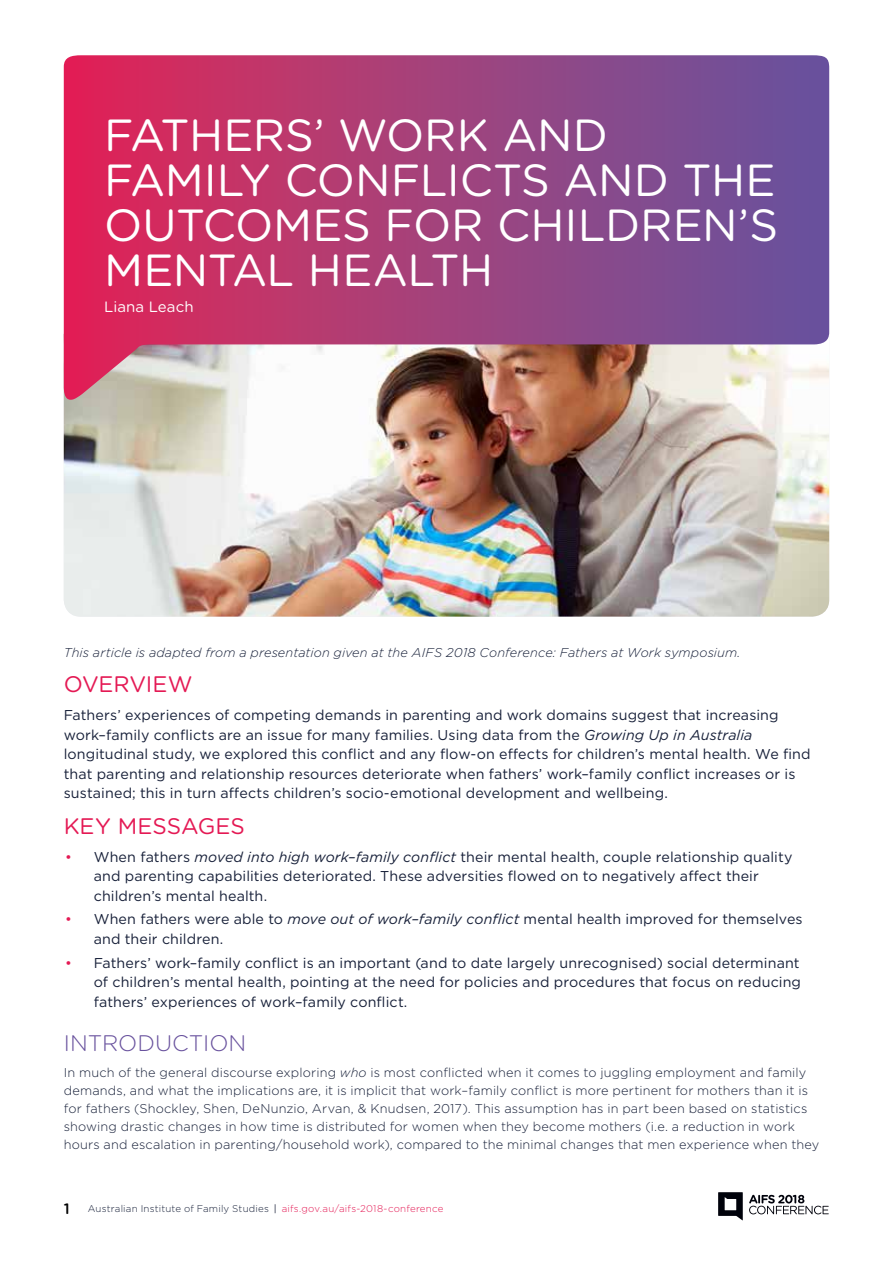
<style>
.page{position:relative;width:893px;height:1263px;background:#fff}
.page>*{position:absolute;margin:0;border:0;box-sizing:border-box;transform-origin:0 0}
.t1{font:45px/45px "Gotham Rounded";letter-spacing:-.01em;color:#fff}
.t2{font:22.5px "Gotham Rounded";letter-spacing:-.005em;color:#e41954}
.t3{font:300 22.5px "Gotham Rounded";color:#68519d}
.t4{font:15px "Gotham Rounded";letter-spacing:.005em;color:#fff}
.t5{font:14.25px/19.5px "Gotham";letter-spacing:.01em;color:#172039}
.t6{font:300 12.75px/18px "Gotham";letter-spacing:.015em;color:#172039}
.t7{font:italic 300 12.75px "Gotham";letter-spacing:.01em;color:#172039}
.t8{font:300 9.75px "Gotham";letter-spacing:.02em;color:#172039}
.s1{font-style:italic}
.s2{color:#e41954}
.s3{font-family:"Gotham Rounded";font-weight:500;font-size:15px;color:#000}
.s4{font-family:"Gotham Rounded";font-weight:400}
</style>
<div class="page">
<svg style="left:718px;top:1192px;width:25px;height:28px"></svg>
<svg style="left:749px;top:1195px;width:80px;height:19px"></svg>
<img style="left:64px;top:400px;width:765px;height:217px">
<svg style="left:64px;top:55px;width:765px;height:345px;background:#a95082"></svg>
<h1 class="t1" style="left:104px;top:110px;width:676px">FATHERS’ WORK AND<br>FAMILY CONFLICTS AND THE<br>OUTCOMES FOR CHILDREN’S<br>MENTAL HEALTH</h1>
<p class="t4" style="left:104px;top:297px;width:91px">Liana Leach</p>
<p class="t7" style="left:64px;top:644px;width:678px">This article is adapted from a presentation given at the AIFS 2018 Conference: Fathers at Work symposium.</p>
<h2 class="t2" style="left:64px;top:669px;width:130px">OVERVIEW</h2>
<p class="t5" style="left:64px;top:705px;width:748px">Fathers’ experiences of competing demands in parenting and work domains suggest that increasing work–family conflicts are an issue for many families. Using data from the <span class="s1">Growing Up in Australia </span>longitudinal study, we explored this conflict and any flow‑on effects for children’s mental health. We find that parenting and relationship resources deteriorate when fathers’ work–family conflict increases or is sustained; this in turn affects children’s socio-emotional development and wellbeing.</p>
<h2 class="t2" style="left:64px;top:810px;width:183px">KEY MESSAGES</h2>
<p class="t5" style="left:94px;top:846px;width:700px;text-indent:-28px"><span class="s2">•</span> When fathers <span class="s1">moved into high work–family conflict</span> their mental health, couple relationship quality and parenting capabilities deteriorated. These adversities flowed on to negatively affect their children’s mental health.</p>
<p class="t5" style="left:94px;top:909px;width:710px;text-indent:-28px"><span class="s2">•</span> When fathers were able to <span class="s1">move out of work–family conflict</span> mental health improved for themselves and their children.</p>
<p class="t5" style="left:94px;top:952px;width:709px;text-align:justify;text-indent:-28px"><span class="s2">•</span> Fathers’ work–family conflict is an important (and to date largely unrecognised) social determinant of children’s mental health, pointing at the need for policies and procedures that focus on reducing fathers’ experiences of work–family conflict.</p>
<h2 class="t3" style="left:64px;top:1028px;width:184px">INTRODUCTION</h2>
<p class="t6" style="left:64px;top:1063px;width:757px">In much of the general discourse exploring <span class="s1">who</span> is most conflicted when it comes to juggling employment and family demands, and what the implications are, it is implicit that work–family conflict is more pertinent for mothers than it is for fathers (Shockley, Shen, DeNunzio, Arvan, &amp; Knudsen, 2017). This assumption has in part been based on statistics showing drastic changes in how time is distributed for women when they become mothers (i.e. a reduction in work hours and escalation in parenting/household work), compared to the minimal changes that men experience when they</p>
<p class="t8" style="left:64px;top:1202px;width:381px"><span class="s3">1</span> Australian Institute of Family Studies <span class="s4">|</span> <span class="s2">aifs.gov.au/aifs-2018-conference</span></p>
</div>
